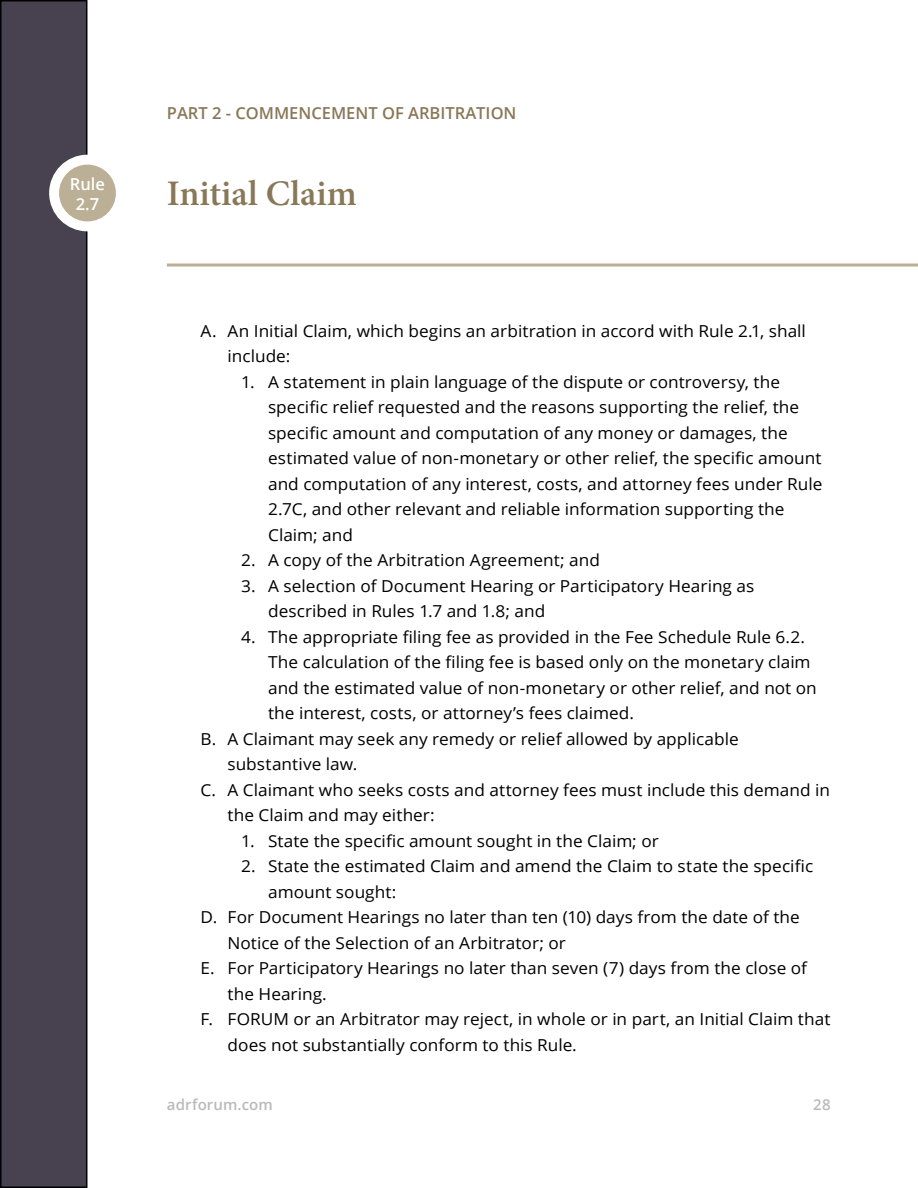
<style>
.page{position:relative;width:918px;height:1188px;background:#fff}
.page>*{position:absolute;margin:0;border:0;box-sizing:border-box;transform-origin:0 0}
.t1{font:600 36px "Minion Pro";color:#897858}
.t2{font:16.5px/25.5px "Open Sans";color:#000;scale:1.04 1}
.t3{font:600 16.5px "Open Sans";color:#897858}
.t4{font:600 16.5px/19.8px "Open Sans";color:#fff;text-align:center}
.t5{font:600 15px "Open Sans";letter-spacing:.005em;color:#bababa}
</style>
<div class="page">
<div style="left:1px;top:1px;width:86px;height:1186px;background:#48414f"></div>
<div style="left:0;top:0;width:87px;height:1188px;border:2px solid #000"></div>
<div style="left:50px;top:155px;width:75px;height:76px;background:#fff;border-radius:50%"></div>
<div style="left:49px;top:155px;width:77px;height:76px;border:2px solid #fff;border-radius:50%"></div>
<div style="left:59px;top:165px;width:57px;height:56px;background:#bbaf95;border-radius:50%"></div>
<hr style="left:167px;top:264px;width:751px;height:3px;background:#bbaf95">
<p class="t4" style="left:70px;top:174px;width:37px">Rule<br>2.7</p>
<p class="t3" style="left:167px;top:102px;width:351px">PART 2 - COMMENCEMENT OF ARBITRATION</p>
<h1 class="t1" style="left:167px;top:169px;width:191px">Initial Claim</h1>
<p class="t2" style="left:228px;top:318px;width:558px;text-indent:-27px">A. An Initial Claim, which begins an arbitration in accord with Rule 2.1, shall include:</p>
<p class="t2" style="left:268px;top:369px;width:534px;text-indent:-27px">1. A statement in plain language of the dispute or controversy, the specific relief requested and the reasons supporting the relief, the specific amount and computation of any money or damages, the estimated value of non-monetary or other relief, the specific amount and computation of any interest, costs, and attorney fees under Rule 2.7C, and other relevant and reliable information supporting the Claim; and</p>
<p class="t2" style="left:241px;top:547px;width:347px">2. A copy of the Arbitration Agreement; and</p>
<p class="t2" style="left:268px;top:573px;width:469px;text-indent:-27px">3. A selection of Document Hearing or Participatory Hearing as described in Rules 1.7 and 1.8; and</p>
<p class="t2" style="left:241px;top:624px;width:544px">4. The appropriate filing fee as provided in the Fee Schedule Rule 6.2.</p>
<p class="t2" style="left:268px;top:649px;width:523px">The calculation of the filing fee is based only on the monetary claim</p>
<p class="t2" style="left:268px;top:675px;width:529px">and the estimated value of non-monetary or other relief, and not on</p>
<p class="t2" style="left:268px;top:700px;width:353px">the interest, costs, or attorney’s fees claimed.</p>
<p class="t2" style="left:201px;top:726px;width:519px">B. A Claimant may seek any remedy or relief allowed by applicable</p>
<p class="t2" style="left:228px;top:751px;width:126px">substantive law.</p>
<p class="t2" style="left:201px;top:776px;width:607px">C. A Claimant who seeks costs and attorney fees must include this demand in</p>
<p class="t2" style="left:228px;top:802px;width:201px">the Claim and may either:</p>
<p class="t2" style="left:241px;top:827px;width:403px">1. State the specific amount sought in the Claim; or</p>
<p class="t2" style="left:241px;top:853px;width:552px">2. State the estimated Claim and amend the Claim to state the specific</p>
<p class="t2" style="left:268px;top:878px;width:125px">amount sought:</p>
<p class="t2" style="left:201px;top:904px;width:578px">D. For Document Hearings no later than ten (10) days from the date of the</p>
<p class="t2" style="left:228px;top:929px;width:327px">Notice of the Selection of an Arbitrator; or</p>
<p class="t2" style="left:201px;top:955px;width:585px">E. For Participatory Hearings no later than seven (7) days from the close of</p>
<p class="t2" style="left:228px;top:980px;width:97px">the Hearing.</p>
<p class="t2" style="left:201px;top:1006px;width:607px">F. FORUM or an Arbitrator may reject, in whole or in part, an Initial Claim that</p>
<p class="t2" style="left:228px;top:1031px;width:337px">does not substantially conform to this Rule.</p>
<p class="t5" style="left:167px;top:1094px;width:107px">adrforum.com</p>
<p class="t5" style="left:813px;top:1094px;width:19px">28</p>
</div>
